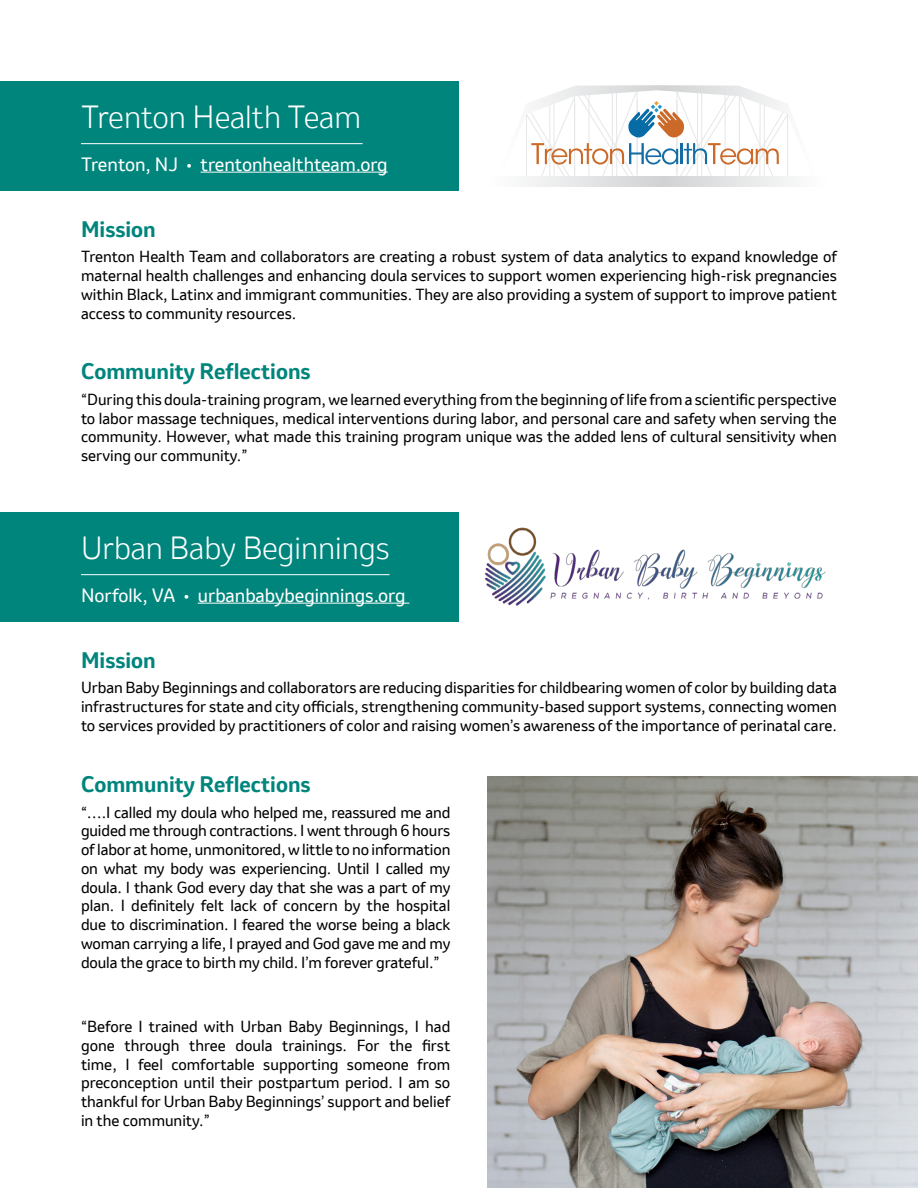
<style>
.page{position:relative;width:918px;height:1188px;background:#fff}
.page>*{position:absolute;margin:0;border:0;box-sizing:border-box;transform-origin:0 0}
.t1{font:300 30px "Invention";color:#fff}
.t2{font:700 21px "Invention";color:#00857c}
.t3{font:18px "Invention";color:#fff}
.t4{font:15px/18.8px "Invention";color:#000;text-align:justify}
</style>
<div class="page">
<div style="left:0;top:512px;width:459px;height:110px;background:#00857c"></div>
<hr style="left:198px;top:603px;width:211px;height:1px;background:#fff">
<hr style="left:81px;top:574px;width:309px;height:1px;background:#fff">
<img style="left:487px;top:776px;width:431px;height:412px">
<svg style="left:526px;top:182px;width:265px;height:5px"></svg>
<svg style="left:526px;top:85px;width:265px;height:97px"></svg>
<div style="left:0;top:81px;width:459px;height:110px;background:#00857c"></div>
<hr style="left:201px;top:172px;width:187px;height:1px;background:#fff">
<hr style="left:81px;top:143px;width:282px;height:1px;background:#fff">
<img style="left:484px;top:527px;width:342px;height:79px">
<h1 class="t1" style="left:81px;top:96px;width:281px">Trenton Health Team</h1>
<p class="t3" style="left:81px;top:151px;width:308px">Trenton, NJ • trentonhealthteam.org</p>
<h2 class="t2" style="left:81px;top:214px;width:76px">Mission</h2>
<p class="t4" style="left:81px;top:247px;width:758px">Trenton Health Team and collaborators are creating a robust system of data analytics to expand knowledge of maternal health challenges and enhancing doula services to support women experiencing high-risk pregnancies within Black, Latinx and immigrant communities. They are also providing a system of support to improve patient access to community resources.</p>
<h2 class="t2" style="left:81px;top:356px;width:231px">Community Reflections</h2>
<p class="t4" style="left:81px;top:390px;width:758px">“During this doula-training program, we learned everything from the beginning of life from a scientific perspective to labor massage techniques, medical interventions during labor, and personal care and safety when serving the community. However, what made this training program unique was the added lens of cultural sensitivity when serving our community.”</p>
<h1 class="t1" style="left:81px;top:527px;width:310px">Urban Baby Beginnings</h1>
<p class="t3" style="left:81px;top:582px;width:326px">Norfolk, VA • urbanbabybeginnings.org</p>
<h2 class="t2" style="left:81px;top:645px;width:76px">Mission</h2>
<p class="t4" style="left:81px;top:678px;width:758px">Urban Baby Beginnings and collaborators are reducing disparities for childbearing women of color by building data infrastructures for state and city officials, strengthening community-based support systems, connecting women to services provided by practitioners of color and raising women’s awareness of the importance of perinatal care.</p>
<h2 class="t2" style="left:81px;top:769px;width:231px">Community Reflections</h2>
<p class="t4" style="left:81px;top:802px;width:371px">“….I called my doula who helped me, reassured me and guided me through contractions. I went through 6 hours of labor at home, unmonitored, w little to no information on what my body was experiencing. Until I called my doula. I thank God every day that she was a part of my plan. I definitely felt lack of concern by the hospital due to discrimination. I feared the worse being a black woman carrying a life, I prayed and God gave me and my doula the grace to birth my child. I’m forever grateful.”</p>
<p class="t4" style="left:81px;top:1017px;width:371px">“Before I trained with Urban Baby Beginnings, I had gone through three doula trainings. For the first time, I feel comfortable supporting someone from preconception until their postpartum period. I am so thankful for Urban Baby Beginnings’ support and belief in the community.”</p>
</div>
